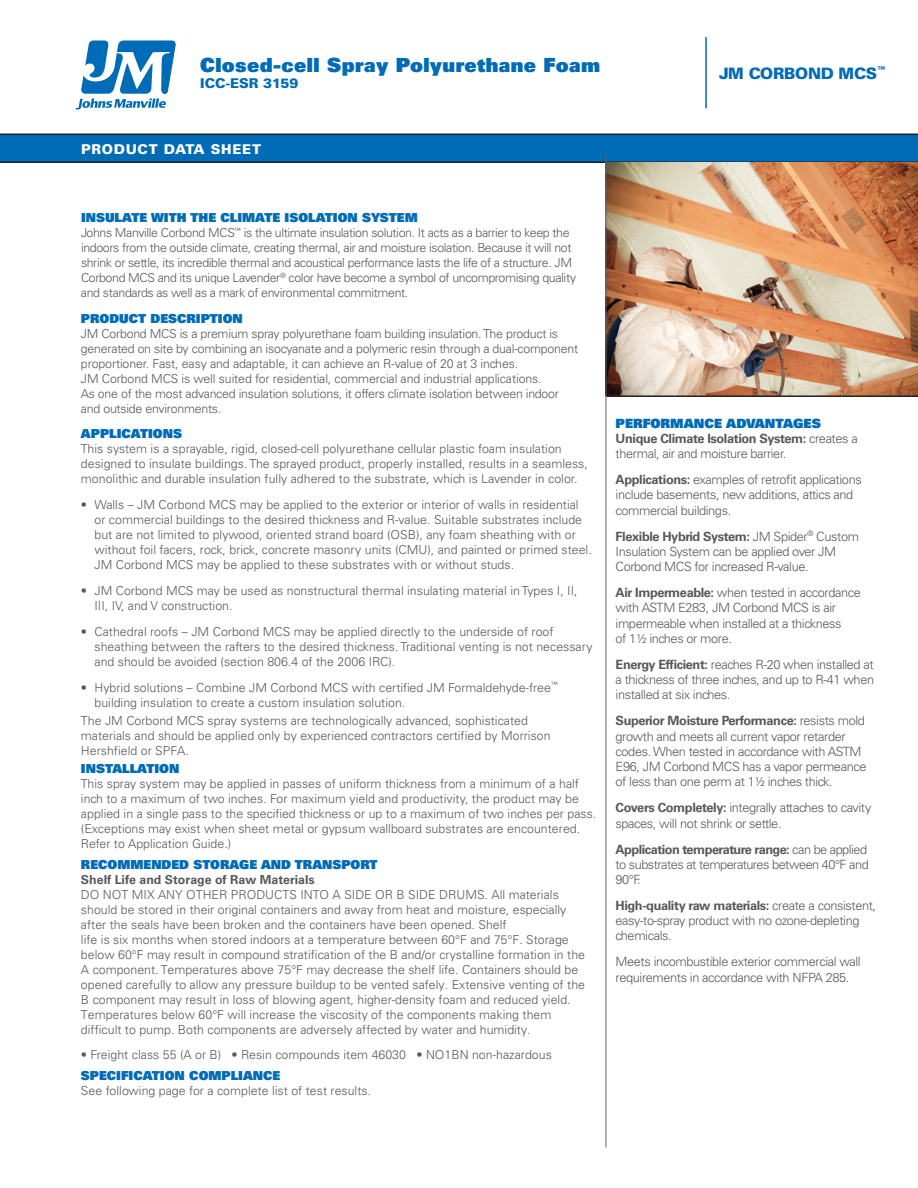
<style>
.page{position:relative;width:918px;height:1188px;background:#fff}
.page>*{position:absolute;margin:0;border:0;box-sizing:border-box;transform-origin:0 0}
.t1{font:19.5px "Univers LT Std X Black";letter-spacing:.02em;color:#006bb6}
.t2{font:900 15.75px "Univers LT Std";letter-spacing:-.02em;color:#006bb6}
.t3{font:900 13.5px "Univers LT Std";letter-spacing:.055em;color:#fff}
.t4{font:900 13.5px "Univers LT Std";color:#006bb6}
.t5{font:300 12.75px/15.1px "Univers LT Std";letter-spacing:-.03em;color:#57585a}
.t6{font:12.75px "Univers LT Std X Black";color:#006bb6}
.t7{font:300 12.3px/15px "Univers LT Std";color:#57585a}
.t8{font:300 12.3px/15px "Univers LT Std";letter-spacing:-.02em;color:#57585a}
.t9{font:300 12.3px/15px "Univers LT Std";letter-spacing:-.03em;color:#57585a}
.t10{font:12.3px "Univers LT Std X Black";color:#006bb6}
.t11{font:700 12.3px "Univers LT Std";color:#57585a}
.s1{font-weight:700}
</style>
<div class="page">
<svg style="left:0;top:134px;width:918px;height:29px;background:#0465a9"></svg>
<svg style="left:76px;top:41px;width:100px;height:68px"></svg>
<img style="left:607px;top:163px;width:311px;height:232px">
<hr style="left:606px;top:395px;width:312px;height:2px;background:#231f20">
<hr style="left:606px;top:153px;width:1px;height:995px;background:#636366">
<hr style="left:705px;top:37px;width:2px;height:71px;background:#006bb6">
<h1 class="t1" style="left:200px;top:52px;width:402px">Closed-cell Spray Polyurethane Foam</h1>
<p class="t4" style="left:200px;top:75px;width:100px">ICC-ESR 3159</p>
<p class="t3" style="left:81px;top:140px;width:182px">PRODUCT DATA SHEET</p>
<p class="t2" style="left:719px;top:63px;width:168px">JM CORBOND MCS<sup>™</sup></p>
<p class="t10" style="left:81px;top:209px;width:338px">INSULATE WITH THE CLIMATE ISOLATION SYSTEM</p>
<p class="t9" style="left:81px;top:225px;width:497px">Johns Manville Corbond MCS<sup>™</sup> is the ultimate insulation solution. It acts as a barrier to keep the indoors from the outside climate, creating thermal, air and moisture isolation. Because it will not shrink or settle, its incredible thermal and acoustical performance lasts the life of a structure. JM Corbond MCS and its unique Lavender<sup>®</sup> color have become a symbol of uncompromising quality and standards as well as a mark of environmental commitment.</p>
<p class="t10" style="left:81px;top:310px;width:163px">PRODUCT DESCRIPTION</p>
<p class="t8" style="left:81px;top:326px;width:499px">JM Corbond MCS is a premium spray polyurethane foam building insulation. The product is generated on site by combining an isocyanate and a polymeric resin through a dual-component proportioner. Fast, easy and adaptable, it can achieve an R-value of 20 at 3 inches.<br>JM Corbond MCS is well suited for residential, commercial and industrial applications.<br>As one of the most advanced insulation solutions, it offers climate isolation between indoor and outside environments.</p>
<p class="t10" style="left:81px;top:426px;width:102px">APPLICATIONS</p>
<p class="t7" style="left:81px;top:441px;width:508px">This system is a sprayable, rigid, closed-cell polyurethane cellular plastic foam insulation designed to insulate buildings. The sprayed product, properly installed, results in a seamless, monolithic and durable insulation fully adhered to the substrate, which is Lavender in color.</p>
<p class="t7" style="left:94px;top:497px;width:499px;text-indent:-14px">• Walls – JM Corbond MCS may be applied to the exterior or interior of walls in residential or commercial buildings to the desired thickness and R-value. Suitable substrates include but are not limited to plywood, oriented strand board (OSB), any foam sheathing with or without foil facers, rock, brick, concrete masonry units (CMU), and painted or primed steel.<br>JM Corbond MCS may be applied to these substrates with or without studs.</p>
<p class="t7" style="left:94px;top:583px;width:485px;text-indent:-14px">• JM Corbond MCS may be used as nonstructural thermal insulating material in Types I, II,<br>III, IV, and V construction.</p>
<p class="t7" style="left:94px;top:624px;width:500px;text-indent:-14px">• Cathedral roofs – JM Corbond MCS may be applied directly to the underside of roof sheathing between the rafters to the desired thickness. Traditional venting is not necessary and should be avoided (section 806.4 of the 2006 IRC).</p>
<p class="t7" style="left:94px;top:680px;width:465px;text-indent:-13px">• Hybrid solutions – Combine JM Corbond MCS with certified JM Formaldehyde-free<sup>™ </sup>building insulation to create a custom insulation solution.</p>
<p class="t7" style="left:81px;top:713px;width:471px">The JM Corbond MCS spray systems are technologically advanced, sophisticated materials and should be applied only by experienced contractors certified by Morrison<br>Hershfield or SPFA.</p>
<p class="t10" style="left:81px;top:761px;width:100px">INSTALLATION</p>
<p class="t7" style="left:81px;top:776px;width:517px">This spray system may be applied in passes of uniform thickness from a minimum of a half inch to a maximum of two inches. For maximum yield and productivity, the product may be applied in a single pass to the specified thickness or up to a maximum of two inches per pass. (Exceptions may exist when sheet metal or gypsum wallboard substrates are encountered.<br>Refer to Application Guide.)</p>
<p class="t10" style="left:81px;top:857px;width:298px">RECOMMENDED STORAGE AND TRANSPORT</p>
<p class="t11" style="left:81px;top:872px;width:235px">Shelf Life and Storage of Raw Materials</p>
<p class="t7" style="left:81px;top:887px;width:506px">DO NOT MIX ANY OTHER PRODUCTS INTO A SIDE OR B SIDE DRUMS. All materials should be stored in their original containers and away from heat and moisture, especially after the seals have been broken and the containers have been opened. Shelf<br>life is six months when stored indoors at a temperature between 60°F and 75°F. Storage below 60°F may result in compound stratification of the B and/or crystalline formation in the A component. Temperatures above 75°F may decrease the shelf life. Containers should be opened carefully to allow any pressure buildup to be vented safely. Extensive venting of the B component may result in loss of blowing agent, higher-density foam and reduced yield.<br>Temperatures below 60°F will increase the viscosity of the components making them difficult to pump. Both components are adversely affected by water and humidity.</p>
<p class="t7" style="left:81px;top:1047px;width:472px">• Freight class 55 (A or B) • Resin compounds item 46030 • NO1BN non-hazardous</p>
<p class="t10" style="left:81px;top:1067px;width:201px">SPECIFICATION COMPLIANCE</p>
<p class="t7" style="left:81px;top:1083px;width:292px">See following page for a complete list of test results.</p>
<p class="t6" style="left:616px;top:415px;width:207px">PERFORMANCE ADVANTAGES</p>
<p class="t5" style="left:616px;top:431px;width:244px"><span class="s1">Unique Climate Isolation System:</span> creates a thermal, air and moisture barrier.</p>
<p class="t5" style="left:616px;top:472px;width:248px"><span class="s1">Applications:</span> examples of retrofit applications include basements, new additions, attics and commercial buildings.</p>
<p class="t5" style="left:616px;top:529px;width:245px"><span class="s1">Flexible Hybrid System:</span> JM Spider<sup>®</sup> Custom<br>Insulation System can be applied over JM<br>Corbond MCS for increased R-value.</p>
<p class="t5" style="left:616px;top:585px;width:247px"><span class="s1">Air Impermeable:</span> when tested in accordance with ASTM E283, JM Corbond MCS is air impermeable when installed at a thickness<br>of 1½ inches or more.</p>
<p class="t5" style="left:616px;top:657px;width:260px;text-align:justify"><span class="s1">Energy Efficient:</span> reaches R-20 when installed at a thickness of three inches, and up to R-41 when installed at six inches.</p>
<p class="t5" style="left:616px;top:713px;width:252px"><span class="s1">Superior Moisture Performance:</span> resists mold growth and meets all current vapor retarder codes. When tested in accordance with ASTM E96, JM Corbond MCS has a vapor permeance of less than one perm at 1½ inches thick.</p>
<p class="t5" style="left:616px;top:800px;width:257px"><span class="s1">Covers Completely:</span> integrally attaches to cavity spaces, will not shrink or settle.</p>
<p class="t5" style="left:616px;top:841px;width:255px"><span class="s1">Application temperature range:</span> can be applied to substrates at temperatures between 40°F and<br>90°F.</p>
<p class="t5" style="left:616px;top:898px;width:262px"><span class="s1">High-quality raw materials:</span> create a consistent, easy-to-spray product with no ozone-depleting chemicals.</p>
<p class="t5" style="left:616px;top:954px;width:247px">Meets incombustible exterior commercial wall requirements in accordance with NFPA 285.</p>
</div>
